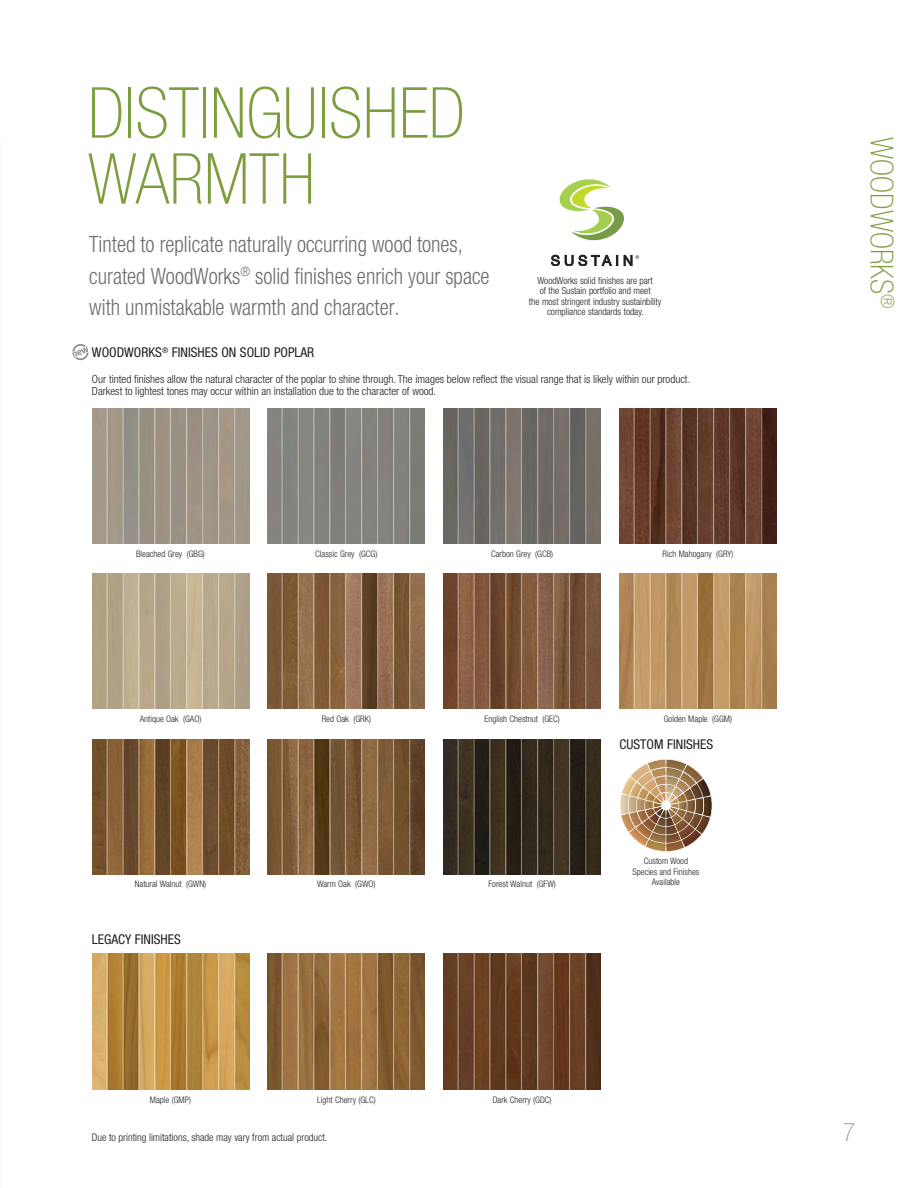
<style>
.page{position:relative;width:918px;height:1188px;background:#fff}
.page>*{position:absolute;margin:0;border:0;box-sizing:border-box;transform-origin:0 0}
.t1{font:100 condensed 70.5px/66px "Helvetica Neue LT Std";color:#7c9e3e}
.t2{font:100 condensed 31.5px "Helvetica Neue LT Std";color:#7c9e3e}
.t3{font:100 condensed 25.5px "Helvetica Neue LT Std";color:#97999c}
.t4{font:300 condensed 22.5px/31.5px "Helvetica Neue LT Std";color:#6c6d70;scale:.94 1}
.t5{font:condensed 13.5px "Helvetica Neue LT Std";color:#231f20}
.t6{font:300 condensed 11.25px/12px "Helvetica Neue LT Std";color:#231f20}
.t7{font:300 condensed 10.5px "Helvetica Neue LT Std";color:#231f20}
.t8{font:300 condensed 9.75px/10.5px "Helvetica Neue LT Std";letter-spacing:-.005em;color:#231f20;text-align:center}
.t9{font:300 condensed 9px/10.5px "Helvetica Neue LT Std";color:#231f20;text-align:center}
</style>
<div class="page">
<div style="left:13px;top:113px;width:42px;height:42px;border:2px solid #fff;border-radius:50%"></div>
<div style="left:13px;top:572px;width:42px;height:42px;border:2px solid #fff;border-radius:50%"></div>
<div style="left:13px;top:1031px;width:42px;height:42px;border:2px solid #fff;border-radius:50%"></div>
<img style="left:92px;top:408px;width:157px;height:136px">
<img style="left:268px;top:408px;width:157px;height:136px">
<img style="left:444px;top:408px;width:157px;height:136px">
<img style="left:620px;top:408px;width:156px;height:136px">
<img style="left:620px;top:573px;width:156px;height:136px">
<img style="left:444px;top:573px;width:157px;height:136px">
<img style="left:268px;top:573px;width:157px;height:136px">
<img style="left:92px;top:739px;width:157px;height:136px">
<img style="left:268px;top:739px;width:157px;height:136px">
<img style="left:444px;top:739px;width:157px;height:136px">
<img style="left:92px;top:573px;width:157px;height:136px">
<svg style="left:620px;top:759px;width:92px;height:93px"></svg>
<img style="left:92px;top:954px;width:157px;height:135px">
<img style="left:268px;top:954px;width:157px;height:135px">
<img style="left:444px;top:954px;width:157px;height:135px">
<svg style="left:72px;top:344px;width:17px;height:16px"></svg>
<svg style="left:559px;top:179px;width:65px;height:62px"></svg>
<svg style="left:551px;top:255px;width:22px;height:11px"></svg>
<svg style="left:579px;top:255px;width:39px;height:11px"></svg>
<svg style="left:624px;top:255px;width:15px;height:11px"></svg>
<h1 class="t1" style="left:88px;top:79px;width:378px">DISTINGUISHED<br>WARMTH</h1>
<h3 class="t4" style="left:89px;top:228px;width:427px">Tinted to replicate naturally occurring wood tones, curated WoodWorks<sup>®</sup> solid finishes enrich your space with unmistakable warmth and character.</h3>
<h3 class="t5" style="left:92px;top:345px;width:224px">WOODWORKS<sup>®</sup> FINISHES ON SOLID POPLAR</h3>
<p class="t8" style="left:529px;top:275px;width:134px">WoodWorks solid finishes are part<br>of the Sustain portfolio and meet<br>the most stringent industry sustainbility compliance standards today.</p>
<p class="t6" style="left:92px;top:373px;width:600px">Our tinted finishes allow the natural character of the poplar to shine through. The images below reflect the visual range that is likely within our product.<br>Darkest to lightest tones may occur within an installation due to the character of wood.</p>
<p class="t9" style="left:136px;top:549px;width:70px">Bleached Grey (GBG)</p>
<p class="t9" style="left:663px;top:549px;width:72px">Rich Mahogany (GRY)</p>
<p class="t9" style="left:315px;top:549px;width:64px">Classic Grey (GCG)</p>
<p class="t9" style="left:491px;top:549px;width:64px">Carbon Grey (GCB)</p>
<p class="t9" style="left:140px;top:714px;width:63px">Antique Oak (GAO)</p>
<p class="t9" style="left:322px;top:714px;width:51px">Red Oak (GRK)</p>
<p class="t9" style="left:484px;top:714px;width:77px">English Chestnut (GEC)</p>
<p class="t9" style="left:664px;top:714px;width:70px">Golden Maple (GGM)</p>
<h3 class="t5" style="left:620px;top:736px;width:95px">CUSTOM FINISHES</h3>
<p class="t9" style="left:135px;top:879px;width:73px">Natural Walnut (GWN)</p>
<p class="t9" style="left:317px;top:879px;width:60px">Warm Oak (GWO)</p>
<p class="t9" style="left:488px;top:879px;width:69px">Forest Walnut (GFW)</p>
<h3 class="t5" style="left:92px;top:931px;width:91px">LEGACY FINISHES</h3>
<p class="t9" style="left:150px;top:1094px;width:43px">Maple (GMP)</p>
<p class="t9" style="left:317px;top:1094px;width:60px">Light Cherry (GLC)</p>
<p class="t9" style="left:493px;top:1094px;width:60px">Dark Cherry (GDC)</p>
<p class="t7" style="left:92px;top:1131px;width:237px">Due to printing limitations, shade may vary from actual product.</p>
<p class="t9" style="left:633px;top:856px;width:68px">Custom Wood<br>Species and Finishes<br>Available</p>
<h2 class="t2" style="left:899px;top:137px;width:173px;rotate:90deg">WOODWORKS<sup>®</sup></h2>
<h3 class="t3" style="left:843px;top:1118px;width:14px">7</h3>
</div>
